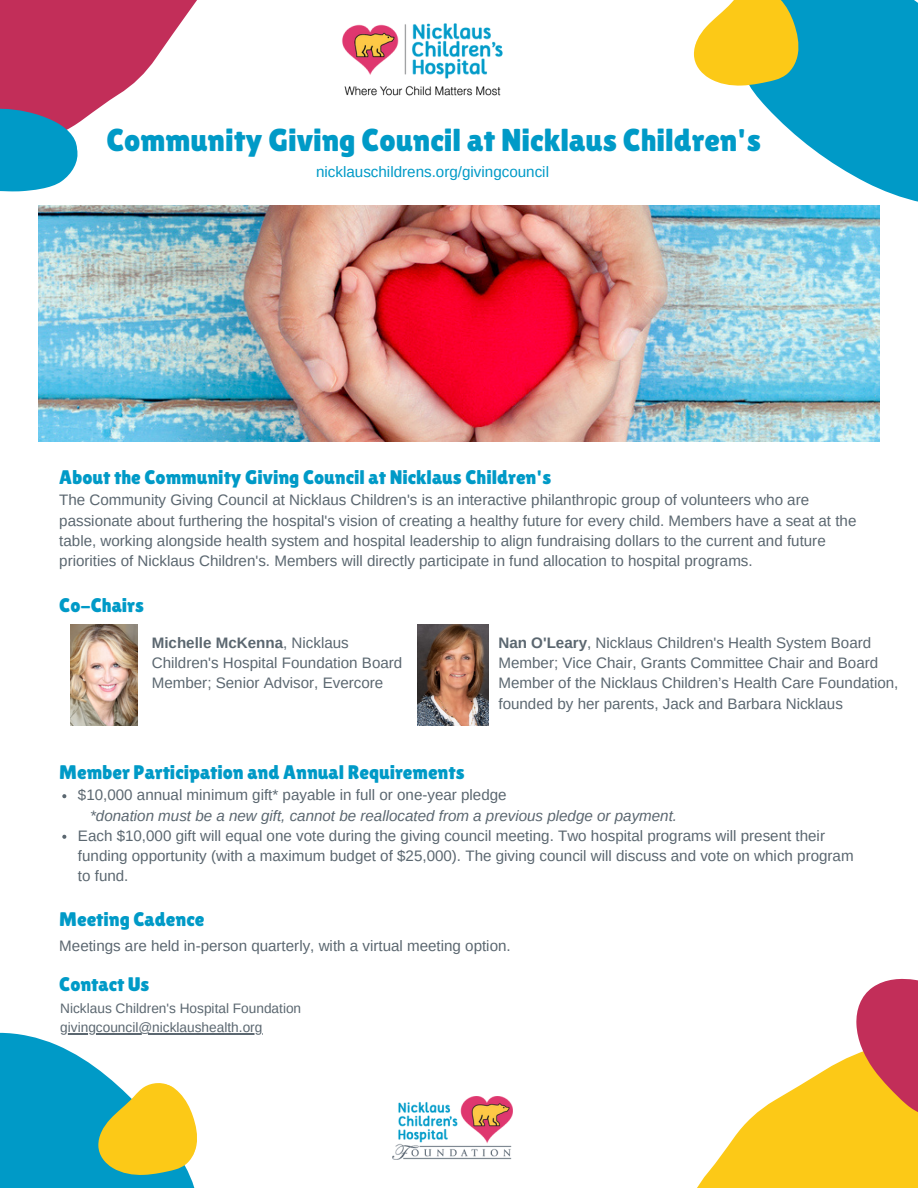
<style>
.page{position:relative;width:918px;height:1188px;background:#fff}
.page>*{position:absolute;margin:0;border:0;box-sizing:border-box;transform-origin:0 0}
.t1{font:31.65px "Lilita One";color:#009ac7}
.t2{font:19.65px "Lilita One";color:#009ac7}
.t3{font:15.15px/20.2px "Arimo";color:#5b6770}
.t4{font:italic 15.15px "Arimo";color:#5b6770}
.t5{font:15.15px "Arimo";color:#009ac7}
.t6{font:700 15.15px "Arimo";color:#5b6770}
.t7{font:13.65px "Arimo";color:#5b6770}
.s1{font-weight:400}
.s2{font-weight:700}
</style>
<div class="page">
<svg style="left:0;top:0;width:197px;height:122px;fill:#c22e59"></svg>
<svg style="left:727px;top:0;width:191px;height:206px;fill:#009ac7"></svg>
<svg style="left:0;top:106px;width:80px;height:86px;background:#3597bf"></svg>
<svg style="left:693px;top:0;width:123px;height:105px"></svg>
<svg style="left:697px;top:1058px;width:221px;height:130px;fill:#fcc917"></svg>
<svg style="left:847px;top:978px;width:71px;height:152px;background:#dc7956"></svg>
<svg style="left:0;top:1032px;width:213px;height:156px"></svg>
<img style="left:342px;top:23px;width:161px;height:73px">
<img style="left:392px;top:1096px;width:121px;height:63px">
<img style="left:38px;top:206px;width:842px;height:235px">
<img style="left:417px;top:625px;width:71px;height:101px">
<img style="left:70px;top:625px;width:68px;height:101px">
<hr style="left:60px;top:1033px;width:202px;height:1px;background:#5b6770">
<svg style="left:62px;top:794px;width:4px;height:4px"></svg>
<svg style="left:62px;top:835px;width:4px;height:4px"></svg>
<p class="t1" style="left:106px;top:121px;width:656px">Community Giving Council at Nicklaus Children's</p>
<p class="t5" style="left:316px;top:163px;width:234px">nicklauschildrens.org/givingcouncil</p>
<p class="t2" style="left:59px;top:466px;width:493px">About the Community Giving Council at Nicklaus Children's</p>
<p class="t3" style="left:59px;top:490px;width:799px">The Community Giving Council at Nicklaus Children's is an interactive philanthropic group of volunteers who are passionate about furthering the hospital's vision of creating a healthy future for every child. Members have a seat at the table, working alongside health system and hospital leadership to align fundraising dollars to the current and future priorities of Nicklaus Children's. Members will directly participate in fund allocation to hospital programs.</p>
<p class="t2" style="left:59px;top:594px;width:86px">Co-Chairs</p>
<p class="t6" style="left:152px;top:634px;width:199px">Michelle McKenna<span class="s1">, Nicklaus</span></p>
<p class="t3" style="left:152px;top:653px;width:252px">Children's Hospital Foundation Board<br>Member; Senior Advisor, Evercore</p>
<p class="t2" style="left:59px;top:761px;width:407px">Member Participation and Annual Requirements</p>
<p class="t3" style="left:498px;top:632px;width:374px"><span class="s2">Nan O'Leary</span>, Nicklaus Children's Health System Board</p>
<p class="t3" style="left:498px;top:653px;width:402px">Member; Vice Chair, Grants Committee Chair and Board<br>Member of the Nicklaus Children’s Health Care Foundation, founded by her parents, Jack and Barbara Nicklaus</p>
<p class="t3" style="left:78px;top:785px;width:430px">$10,000 annual minimum gift* payable in full or one-year pledge</p>
<p class="t3" style="left:78px;top:825px;width:777px">Each $10,000 gift will equal one vote during the giving council meeting. Two hospital programs will present their funding opportunity (with a maximum budget of $25,000). The giving council will discuss and vote on which program to fund.</p>
<p class="t4" style="left:90px;top:807px;width:589px">*donation must be a new gift, cannot be reallocated from a previous pledge or payment.</p>
<p class="t2" style="left:59px;top:908px;width:147px">Meeting Cadence</p>
<p class="t3" style="left:59px;top:936px;width:453px">Meetings are held in-person quarterly, with a virtual meeting option.</p>
<p class="t2" style="left:59px;top:973px;width:91px">Contact Us</p>
<p class="t7" style="left:60px;top:1001px;width:242px">Nicklaus Children's Hospital Foundation</p>
<p class="t7" style="left:60px;top:1020px;width:204px">givingcouncil@nicklaushealth.org</p>
</div>
